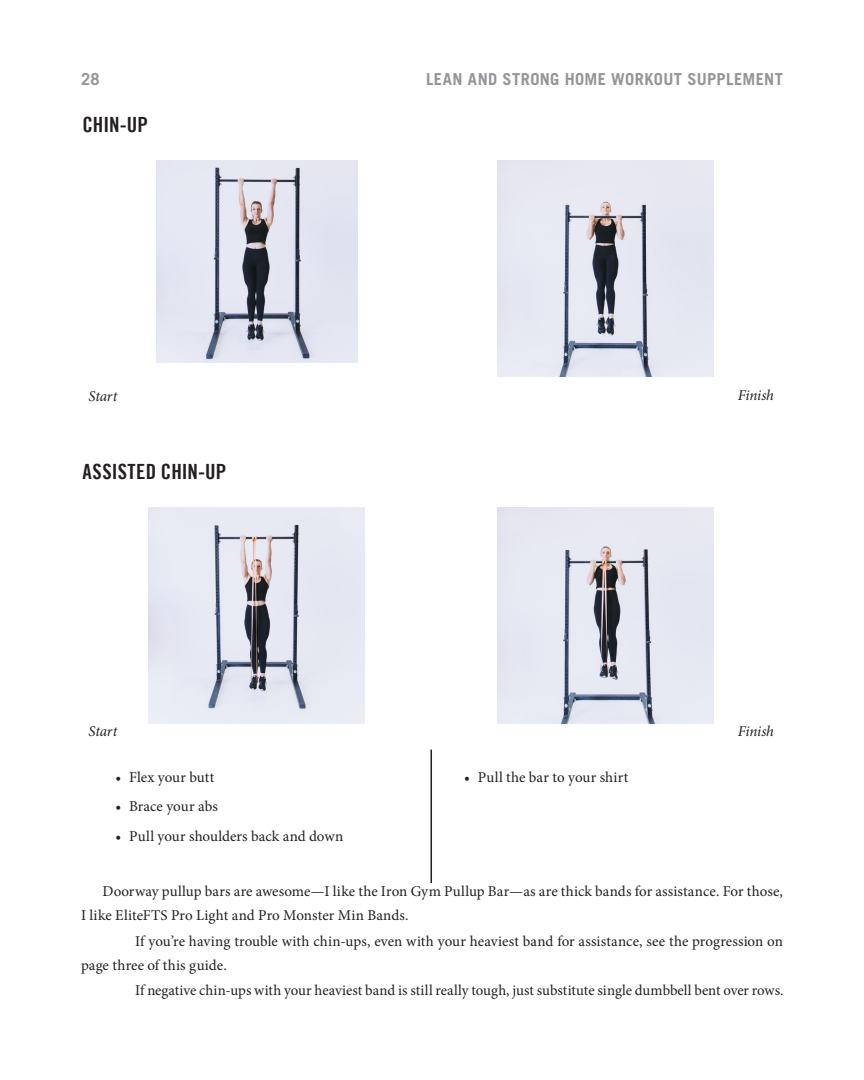
<style>
.page{position:relative;width:864px;height:1080px;background:#fff}
.page>*{position:absolute;margin:0;border:0;box-sizing:border-box;transform-origin:0 0}
.Exercise_Description{font:21px "Trade Gothic LT Bold Cond Twenty";color:#231f20}
.t1{font:700 16.5px "Trade Gothic LT Std";letter-spacing:.02em;color:#939598}
.text__following_SH{font:15px/24px "Minion Pro";letter-spacing:.005em;color:#231f20}
.Exercise_Finish{font:italic 15px "Minion Pro";letter-spacing:-.015em;color:#231f20}
.Exercise_Start{font:italic 15px "Minion Pro";letter-spacing:-.01em;color:#231f20}
</style>
<div class="page">
<img style="left:156px;top:161px;width:202px;height:201px">
<img style="left:498px;top:161px;width:216px;height:216px">
<img style="left:149px;top:508px;width:216px;height:216px">
<img style="left:498px;top:508px;width:216px;height:216px">
<hr style="left:431px;top:750px;width:1px;height:133px;background:#231f20">
<p class="t1" style="left:81px;top:69px;width:20px">28</p>
<p class="t1" style="left:426px;top:69px;width:358px">LEAN AND STRONG HOME WORKOUT SUPPLEMENT</p>
<p class="Exercise_Description" style="left:83px;top:112px;width:67px">CHIN-UP</p>
<p class="Exercise_Start" style="left:89px;top:386px;width:30px">Start</p>
<p class="Exercise_Description" style="left:83px;top:459px;width:145px">ASSISTED CHIN-UP</p>
<p class="Exercise_Finish" style="left:738px;top:385px;width:37px">Finish</p>
<p class="Exercise_Start" style="left:89px;top:721px;width:30px">Start</p>
<p class="Exercise_Finish" style="left:738px;top:721px;width:37px">Finish</p>
<p class="text__following_SH" style="left:116px;top:765px;width:100px">• Flex your butt</p>
<p class="text__following_SH" style="left:116px;top:795px;width:104px">• Brace your abs</p>
<p class="text__following_SH" style="left:116px;top:824px;width:229px">• Pull your shoulders back and down</p>
<p class="text__following_SH" style="left:464px;top:765px;width:166px">• Pull the bar to your shirt</p>
<p class="text__following_SH" style="left:81px;top:880px;width:704px;text-indent:22px">Doorway pullup bars are awesome—I like the Iron Gym Pullup Bar—as are thick bands for assistance. For those,<br>I like EliteFTS Pro Light and Pro Monster Min Bands.</p>
<p class="text__following_SH" style="left:81px;top:929px;width:703px;text-indent:54px">If you’re having trouble with chin-ups, even with your heaviest band for assistance, see the progression on page three of this guide.</p>
<p class="text__following_SH" style="left:135px;top:979px;width:650px">If negative chin-ups with your heaviest band is still really tough, just substitute single dumbbell bent over rows.</p>
</div>
